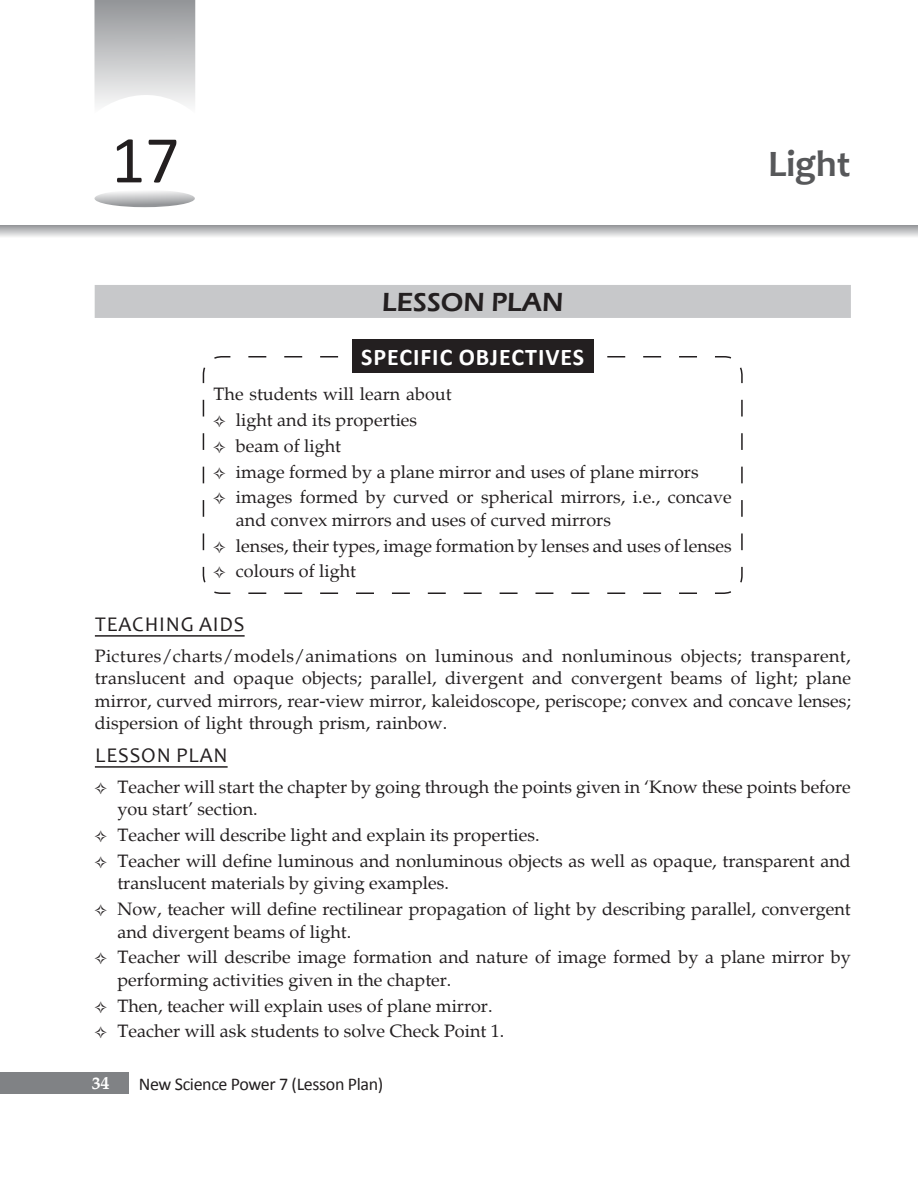
<style>
.page{position:relative;width:918px;height:1188px;background:#fff}
.page>*{position:absolute;margin:0;border:0;box-sizing:border-box;transform-origin:0 0}
.t1{font:67.5px "Calibri";color:#231f20}
.Chapter_Name{font:700 37.5px "Candara";color:#57585a}
.Lesson_plan{font:600 27px "Eras ITC";color:#231f20}
.Heading_1{font:700 24px "Calibri";letter-spacing:.04em;color:#fff}
.Heading_2{font:21px "Candara";letter-spacing:.04em;color:#231f20}
.Body{font:18px/22.5px "Palatino";color:#231f20}
.t2{font:18px "Calibri";letter-spacing:-.02em;color:#231f20}
.t3{font:700 18px "Palatino";color:#fff}
</style>
<div class="page">
<div style="left:0;top:1072px;width:128px;height:22px;background:#808285"></div>
<svg style="left:94px;top:0;width:101px;height:105px;background:#c4c5c6"></svg>
<svg style="left:0;top:225px;width:918px;height:12px;background:#c3c4c5"></svg>
<svg style="left:95px;top:190px;width:100px;height:17px"></svg>
<hr style="left:95px;top:635px;width:150px;height:2px;background:#231f20">
<hr style="left:95px;top:766px;width:133px;height:2px;background:#231f20">
<svg style="left:202px;top:355px;width:541px;height:239px"></svg>
<div style="left:352px;top:339px;width:241px;height:34px;background:#231f20"></div>
<div style="left:95px;top:285px;width:756px;height:33px;background:#c7c8ca"></div>
<svg style="left:214px;top:416px;width:11px;height:11px"></svg>
<svg style="left:214px;top:442px;width:11px;height:11px"></svg>
<svg style="left:214px;top:467px;width:11px;height:12px"></svg>
<svg style="left:214px;top:493px;width:11px;height:12px"></svg>
<svg style="left:214px;top:541px;width:11px;height:12px"></svg>
<svg style="left:214px;top:567px;width:11px;height:12px"></svg>
<p class="t1" style="left:111px;top:117px;width:70px">17</p>
<p class="Chapter_Name" style="left:768px;top:141px;width:84px">Light</p>
<p class="Lesson_plan" style="left:382px;top:287px;width:183px">LESSON PLAN</p>
<p class="Heading_1" style="left:361px;top:342px;width:225px">SPECIFIC OBJECTIVES</p>
<p class="Body" style="left:213px;top:384px;width:240px">The students will learn about</p>
<p class="Body" style="left:236px;top:409px;width:183px">light and its properties</p>
<p class="Body" style="left:236px;top:435px;width:107px">beam of light</p>
<p class="Body" style="left:236px;top:461px;width:464px">image formed by a plane mirror and uses of plane mirrors</p>
<p class="Body" style="left:236px;top:487px;width:497px">images formed by curved or spherical mirrors, i.e., concave and convex mirrors and uses of curved mirrors</p>
<p class="Body" style="left:236px;top:535px;width:497px">lenses, their types, image formation by lenses and uses of lenses</p>
<p class="Body" style="left:236px;top:560px;width:122px">colours of light</p>
<p class="Heading_2" style="left:95px;top:611px;width:151px">TEACHING AIDS</p>
<p class="Body" style="left:95px;top:645px;width:758px;text-align:justify">Pictures/charts/models/animations on luminous and nonluminous objects; transparent, translucent and opaque objects; parallel, divergent and convergent beams of light; plane mirror, curved mirrors, rear-view mirror, kaleidoscope, periscope; convex and concave lenses; dispersion of light through prism, rainbow.</p>
<p class="Heading_2" style="left:95px;top:742px;width:134px">LESSON PLAN</p>
<p class="Body" style="left:117px;top:776px;width:735px">Teacher will start the chapter by going through the points given in ‘Know these points before you start’ section.</p>
<p class="Body" style="left:117px;top:824px;width:424px">Teacher will describe light and explain its properties.</p>
<p class="Body" style="left:117px;top:850px;width:735px">Teacher will define luminous and nonluminous objects as well as opaque, transparent and translucent materials by giving examples.</p>
<p class="Body" style="left:117px;top:898px;width:735px">Now, teacher will define rectilinear propagation of light by describing parallel, convergent and divergent beams of light.</p>
<p class="Body" style="left:117px;top:947px;width:735px">Teacher will describe image formation and nature of image formed by a plane mirror by performing activities given in the chapter.</p>
<p class="Body" style="left:117px;top:995px;width:377px">Then, teacher will explain uses of plane mirror.</p>
<p class="Body" style="left:117px;top:1020px;width:388px">Teacher will ask students to solve Check Point 1.</p>
<p class="t3" style="left:92px;top:1073px;width:19px">34</p>
<p class="t2" style="left:139px;top:1073px;width:246px">New Science Power 7 (Lesson Plan)</p>
</div>
